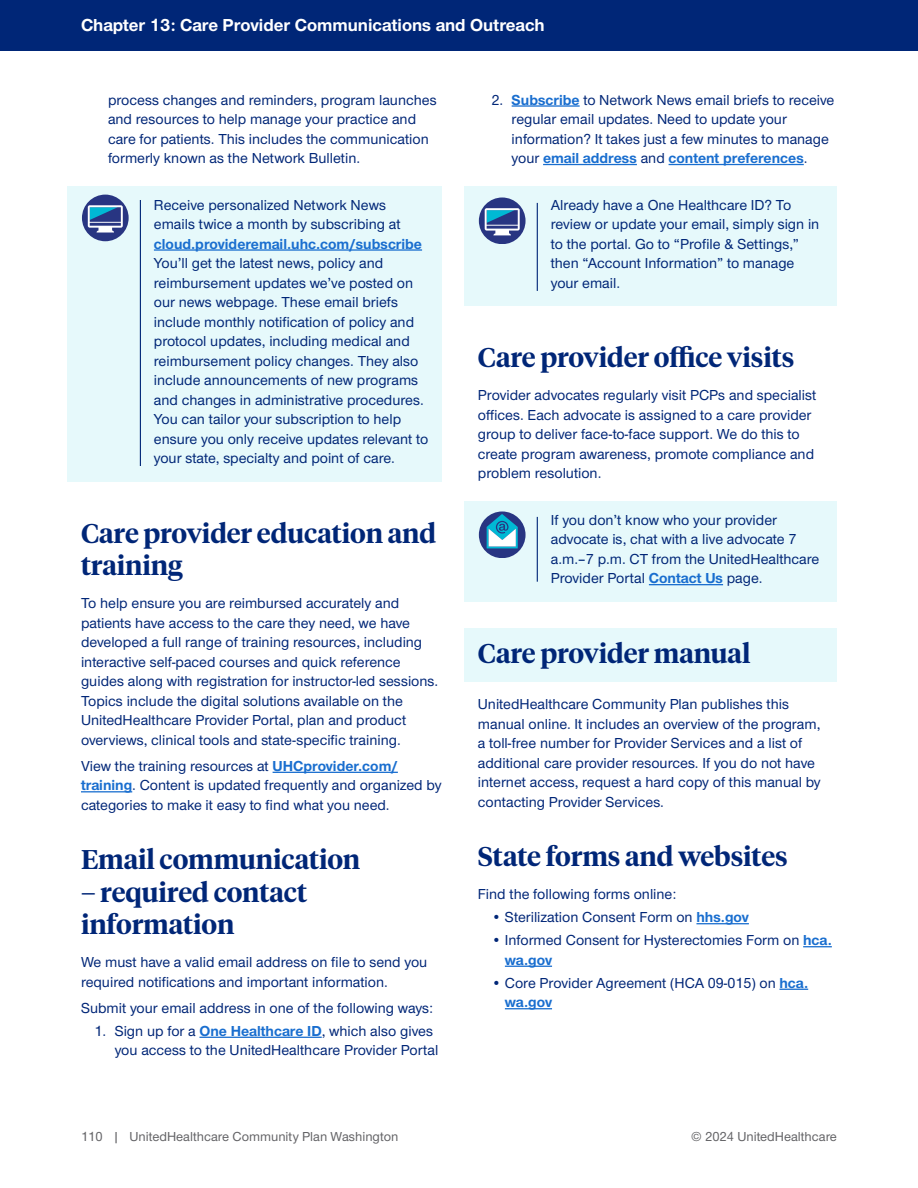
<style>
.page{position:relative;width:918px;height:1188px;background:#fff}
.page>*{position:absolute;margin:0;border:0;box-sizing:border-box;transform-origin:0 0}
.BLUE_MAIN_HEADER_NEW{font:600 27px/32.4px "UHC Serif Headline";letter-spacing:-.005em;color:#002677}
.BLUE_MAIN_HEADER{font:600 27px "UHC Serif Headline";letter-spacing:-.005em;color:#002677}
.CTA{font:600 27px "UHC Serif Headline";letter-spacing:-.005em;color:#002677}
.t1{font:700 18px "UHC Sans";color:#fff}
.BLUE_CALL-OUT_NEW{font:500 15px/19.5px "UHC Sans";color:#002677}
.BODY{font:500 15px/19.5px "UHC Sans";color:#002677}
.CTA-2{font:500 15px/19.5px "UHC Sans";color:#002677}
.t2{font:13.5px "UHC Sans";color:#636366}
.s1{font-weight:700;color:#196ecf}
</style>
<div class="page">
<div style="left:0;top:0;width:918px;height:51px;background:#002677"></div>
<div style="left:68px;top:186px;width:374px;height:296px;background:#e6f9fb"></div>
<hr style="left:154px;top:249px;width:268px;height:2px;background:#196ecf">
<hr style="left:273px;top:772px;width:125px;height:1px;background:#196ecf">
<hr style="left:81px;top:791px;width:51px;height:1px;background:#196ecf">
<hr style="left:199px;top:1037px;width:123px;height:1px;background:#196ecf">
<div style="left:82px;top:195px;width:47px;height:46px;background:#283582;border-radius:50%"></div>
<svg style="left:88px;top:205px;width:35px;height:28px"></svg>
<hr style="left:140px;top:200px;width:1px;height:266px;background:#002677">
<hr style="left:512px;top:105px;width:68px;height:2px;background:#196ecf">
<hr style="left:543px;top:164px;width:94px;height:1px;background:#196ecf">
<hr style="left:669px;top:164px;width:135px;height:1px;background:#196ecf">
<div style="left:464px;top:186px;width:373px;height:120px;background:#e6f9fb"></div>
<div style="left:464px;top:501px;width:373px;height:101px;background:#e6f9fb"></div>
<hr style="left:649px;top:584px;width:74px;height:1px;background:#196ecf">
<div style="left:464px;top:628px;width:373px;height:54px;background:#e6f9fb"></div>
<hr style="left:696px;top:923px;width:53px;height:1px;background:#196ecf">
<svg style="left:803px;top:946px;width:29px;height:1px"></svg>
<hr style="left:505px;top:966px;width:47px;height:1px;background:#196ecf">
<svg style="left:780px;top:989px;width:28px;height:1px"></svg>
<hr style="left:505px;top:1008px;width:47px;height:1px;background:#196ecf">
<div style="left:479px;top:198px;width:47px;height:46px;background:#283582;border-radius:50%"></div>
<svg style="left:485px;top:208px;width:35px;height:27px"></svg>
<hr style="left:537px;top:203px;width:1px;height:88px;background:#002677">
<svg style="left:479px;top:511px;width:47px;height:47px"></svg>
<svg style="left:487px;top:514px;width:31px;height:34px"></svg>
<hr style="left:537px;top:517px;width:1px;height:65px;background:#002677">
<p class="t1" style="left:81px;top:13px;width:465px">Chapter 13: Care Provider Communications and Outreach</p>
<p class="BLUE_CALL-OUT_NEW" style="left:108px;top:89px;width:330px">process changes and reminders, program launches and resources to help manage your practice and care for patients. This includes the communication formerly known as the Network Bulletin.</p>
<p class="BLUE_CALL-OUT_NEW" style="left:154px;top:194px;width:276px">Receive personalized Network News emails twice a month by subscribing at <span class="s1">cloud.provideremail.uhc.com/subscribe </span>You’ll get the latest news, policy and reimbursement updates we’ve posted on our news webpage. These email briefs include monthly notification of policy and protocol updates, including medical and reimbursement policy changes. They also include announcements of new programs and changes in administrative procedures.<br>You can tailor your subscription to help ensure you only receive updates relevant to your state, specialty and point of care.</p>
<p class="BLUE_MAIN_HEADER_NEW" style="left:81px;top:516px;width:357px">Care provider education and training</p>
<p class="BODY" style="left:81px;top:593px;width:359px">To help ensure you are reimbursed accurately and patients have access to the care they need, we have developed a full range of training resources, including interactive self-paced courses and quick reference guides along with registration for instructor-led sessions.<br>Topics include the digital solutions available on the UnitedHealthcare Provider Portal, plan and product overviews, clinical tools and state-specific training.</p>
<p class="BODY" style="left:81px;top:755px;width:362px">View the training resources at <span class="s1">UHCprovider.com/ training</span>. Content is updated frequently and organized by categories to make it easy to find what you need.</p>
<p class="BLUE_MAIN_HEADER_NEW" style="left:81px;top:842px;width:281px">Email communication</p>
<p class="BLUE_MAIN_HEADER_NEW" style="left:81px;top:875px;width:228px">– required contact information</p>
<p class="BODY" style="left:81px;top:952px;width:348px">We must have a valid email address on file to send you required notifications and important information.</p>
<p class="BODY" style="left:81px;top:997px;width:354px">Submit your email address in one of the following ways:</p>
<p class="BLUE_CALL-OUT_NEW" style="left:115px;top:1020px;width:325px;text-indent:-20px">1. Sign up for a <span class="s1">One Healthcare ID</span>, which also gives you access to the UnitedHealthcare Provider Portal</p>
<p class="BLUE_CALL-OUT_NEW" style="left:512px;top:89px;width:324px;text-indent:-20px">2. <span class="s1">Subscribe</span> to Network News email briefs to receive regular email updates. Need to update your information? It takes just a few minutes to manage your <span class="s1">email address</span> and <span class="s1">content preferences</span>.</p>
<p class="BLUE_CALL-OUT_NEW" style="left:551px;top:194px;width:270px">Already have a One Healthcare ID? To review or update your email, simply sign in to the portal. Go to “Profile &amp; Settings,” then “Account Information” to manage your email.</p>
<p class="BLUE_MAIN_HEADER" style="left:478px;top:339px;width:318px">Care provider office visits</p>
<p class="BODY" style="left:478px;top:385px;width:340px">Provider advocates regularly visit PCPs and specialist offices. Each advocate is assigned to a care provider group to deliver face-to-face support. We do this to create program awareness, promote compliance and problem resolution.</p>
<p class="CTA-2" style="left:551px;top:509px;width:270px">If you don’t know who your provider advocate is, chat with a live advocate 7 a.m.–7 p.m. CT from the UnitedHealthcare Provider Portal <span class="s1">Contact Us</span> page.</p>
<p class="CTA" style="left:478px;top:635px;width:274px">Care provider manual</p>
<p class="BODY" style="left:478px;top:694px;width:344px">UnitedHealthcare Community Plan publishes this manual online. It includes an overview of the program, a toll-free number for Provider Services and a list of additional care provider resources. If you do not have internet access, request a hard copy of this manual by contacting Provider Services.</p>
<p class="BLUE_MAIN_HEADER_NEW" style="left:478px;top:839px;width:311px">State forms and websites</p>
<p class="BODY" style="left:478px;top:884px;width:200px">Find the following forms online:</p>
<p class="BLUE_CALL-OUT_NEW" style="left:491px;top:907px;width:259px">• Sterilization Consent Form on <span class="s1">hhs.gov</span></p>
<p class="BLUE_CALL-OUT_NEW" style="left:505px;top:930px;width:328px;text-indent:-14px">• Informed Consent for Hysterectomies Form on <span class="s1">hca. wa.gov</span></p>
<p class="BLUE_CALL-OUT_NEW" style="left:505px;top:972px;width:305px;text-indent:-14px">• Core Provider Agreement (HCA 09-015) on <span class="s1">hca. wa.gov</span></p>
<p class="t2" style="left:81px;top:1128px;width:319px">110 | UnitedHealthcare Community Plan Washington</p>
<p class="t2" style="left:691px;top:1128px;width:147px">© 2024 UnitedHealthcare</p>
</div>
